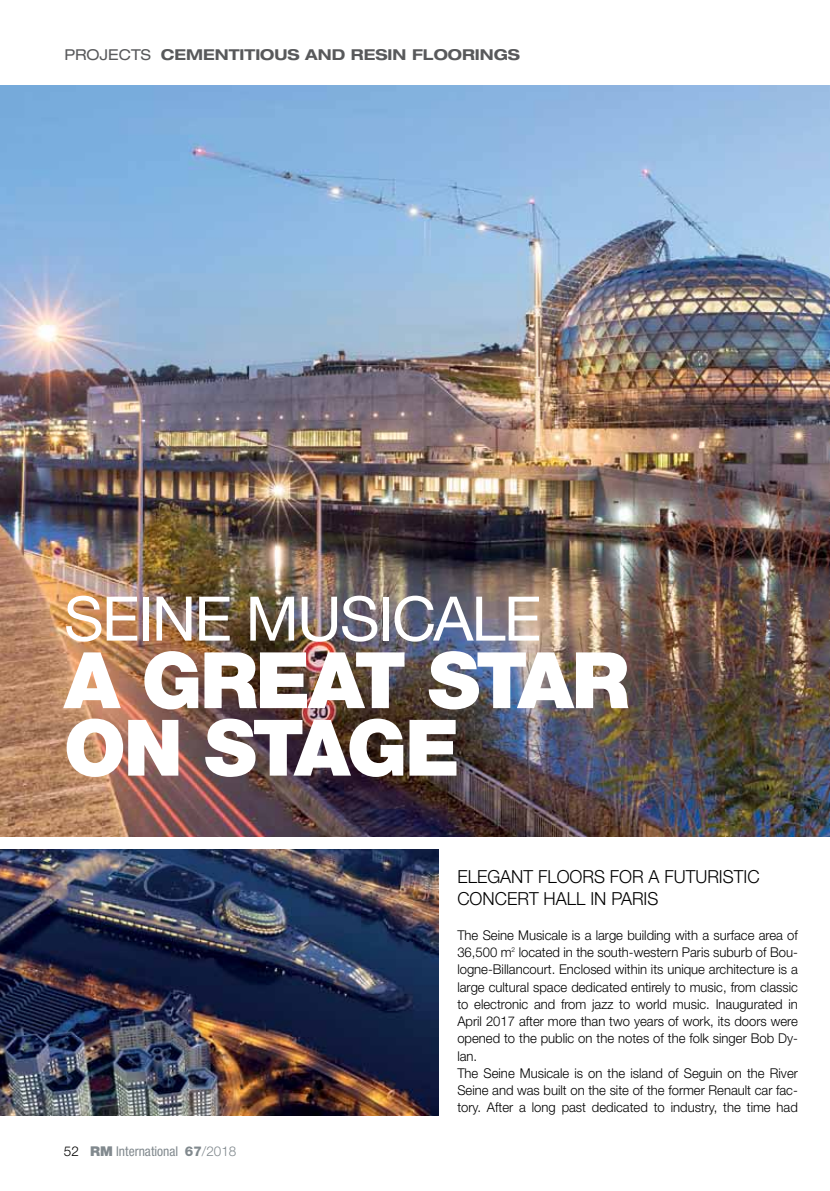
<style>
.page{position:relative;width:830px;height:1191px;background:#fff}
.page>*{position:absolute;margin:0;border:0;box-sizing:border-box;transform-origin:0 0}
.t1{font:900 78px/67.5px "Helvetica Neue LTW1 G";letter-spacing:-.03em;color:#fff}
.t2{font:61.5px "Helvetica Neue LTW1 G";letter-spacing:-.03em;color:#fff}
.t3{font:300 18px/22.5px "Helvetica Neue LT Std";color:#000}
.t4{font:700 expanded 15px "Helvetica Neue LT Std";color:#58595b}
.t5{font:300 13.5px/17.2px "Helvetica Neue LT Std";color:#000}
.t6{font:condensed 13.5px "Helvetica Neue LT Std";color:#81898e}
.s1{font-weight:400}
.s2{font-weight:300;font-stretch:normal;color:#000}
.s3{font-weight:900;font-stretch:normal}
.s4{font-weight:800;font-stretch:normal}
.s5{font-weight:300;font-stretch:normal}
</style>
<div class="page">
<img style="left:0;top:85px;width:829px;height:751px">
<img style="left:0;top:849px;width:438px;height:266px">
<p class="t4" style="left:64px;top:45px;width:457px"><span class="s1">PROJECTS</span> CEMENTITIOUS AND RESIN FLOORINGS</p>
<h2 class="t2" style="left:64px;top:581px;width:479px">SEINE MUSICALE</h2>
<h1 class="t1" style="left:64px;top:646px;width:566px">A GREAT STAR<br>ON STAGE</h1>
<p class="t6" style="left:64px;top:1143px;width:174px"><span class="s2">52</span> <span class="s3">RM</span> International <span class="s4">67</span><span class="s5">/2018</span></p>
<h3 class="t3" style="left:457px;top:864px;width:303px">elegant floors for A FUTURISTIC<br>CONCERT</h3>
<h3 class="t3" style="left:543px;top:887px;width:24px">HALL</h3>
<h3 class="t3" style="left:590px;top:887px;width:69px">in paris</h3>
<p class="t5" style="left:457px;top:926px;width:342px">The Seine Musicale is a large building with a surface area of 36,500 m<sup>2</sup> located in the south-western Paris suburb of Bou&shy;logne-Billancourt. Enclosed within its unique architecture is a large cultural space dedicated entirely to music, from classic to electronic and from jazz to world music. Inaugurated in April 2017 after more than two years of work, its doors were opened to the public on the notes of the folk singer Bob Dy&shy;lan.<br>The Seine Musicale is on the island of Seguin on the River Seine and was built on the site of the former Renault car fac&shy;tory. After a long past dedicated to industry, the time had</p>
</div>
